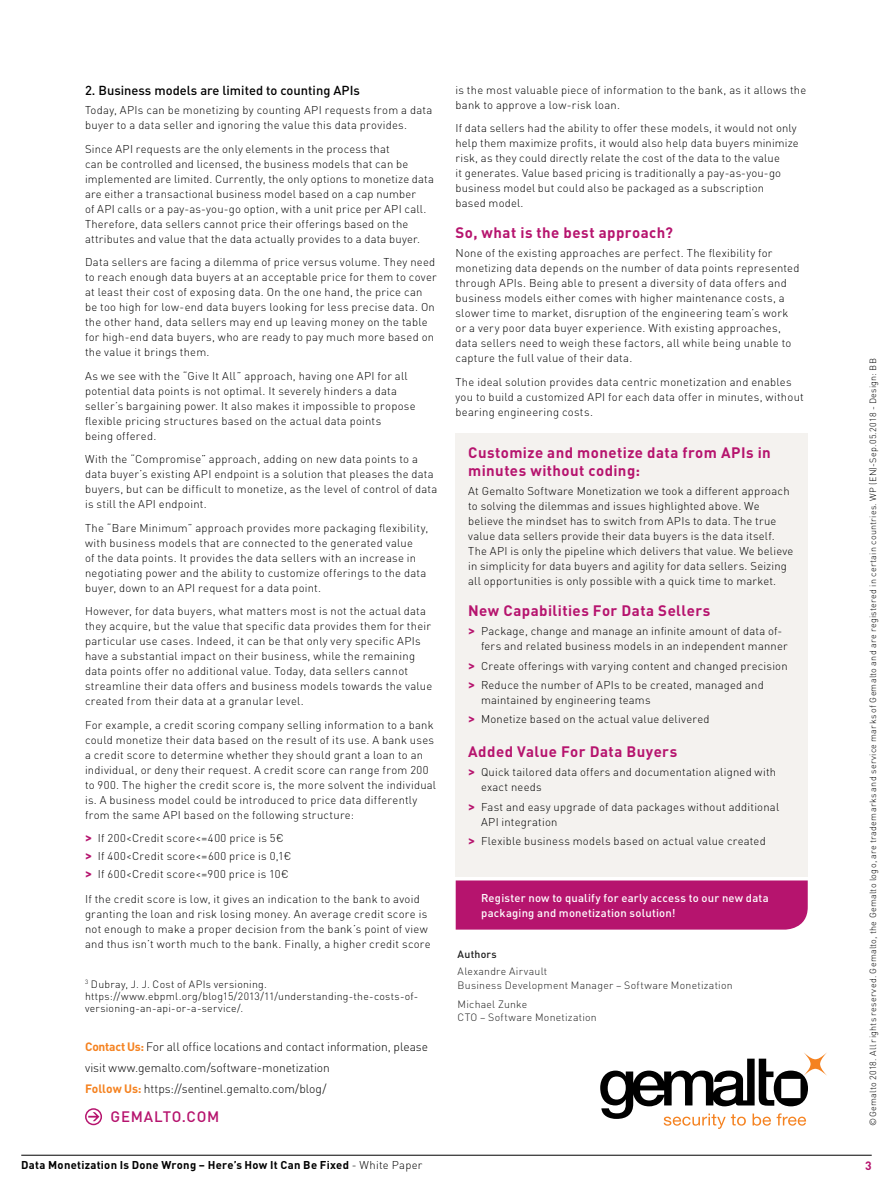
<style>
.page{position:relative;width:893px;height:1191px;background:#fff}
.page>*{position:absolute;margin:0;border:0;box-sizing:border-box;transform-origin:0 0}
.t1{font:700 15px/18px "DIN Pro";letter-spacing:.03em;color:#b6146e}
.t2{font:500 15px "DIN Pro";letter-spacing:.05em;color:#b6146e}
.t3{font:500 12.9px "DIN Pro";color:#000}
.t4{font:300 12px/21px "DIN Pro";letter-spacing:-.005em;color:#000}
.t5{font:700 12px "DIN Pro";color:#b6146e}
.t6{font:300 11.25px/15px "DIN Pro";letter-spacing:.02em;color:#000}
.t7{font:500 11.25px/15px "DIN Pro";letter-spacing:.02em;color:#fff}
.t8{font:700 11.25px "DIN Pro";letter-spacing:.025em;color:#000}
.t9{font:300 10.5px/12px "DIN Pro";letter-spacing:.025em;color:#000}
.t10{font:300 10.5px/13.5px "DIN Pro";letter-spacing:.025em;color:#1c1c1c}
.t11{font:500 10.5px "DIN Pro";letter-spacing:.025em;color:#1c1c1c}
.t12{font:300 9px "DIN Pro";letter-spacing:.025em;color:#000}
.s1{font-weight:700;font-size:12.9px;color:#b6146e}
.s2{font-weight:700;color:#f58220}
.s3{font-weight:300}
</style>
<div class="page">
<hr style="left:21px;top:1155px;width:851px;height:1px;background:#000">
<svg style="left:600px;top:1052px;width:227px;height:77px"></svg>
<svg style="left:85px;top:1108px;width:17px;height:17px"></svg>
<div style="left:455px;top:434px;width:352px;height:443px;background:#f4f2ef"></div>
<div style="left:456px;top:880px;width:352px;height:49px;background:#b6146e"></div>
<p class="t3" style="left:85px;top:81px;width:276px">2. Business models are limited to counting APIs</p>
<p class="t6" style="left:85px;top:102px;width:349px">Today, APIs can be monetizing by counting API requests from a data buyer to a data seller and ignoring the value this data provides.</p>
<p class="t6" style="left:85px;top:141px;width:350px">Since API requests are the only elements in the process that<br>can be controlled and licensed, the business models that can be implemented are limited. Currently, the only options to monetize data are either a transactional business model based on a cap number<br>of API calls or a pay-as-you-go option, with a unit price per API call.<br>Therefore, data sellers cannot price their offerings based on the attributes and value that the data actually provides to a data buyer.</p>
<p class="t6" style="left:85px;top:254px;width:353px">Data sellers are facing a dilemma of price versus volume. They need to reach enough data buyers at an acceptable price for them to cover at least their cost of exposing data. On the one hand, the price can be too high for low-end data buyers looking for less precise data. On the other hand, data sellers may end up leaving money on the table for high-end data buyers, who are ready to pay much more based on the value it brings them.</p>
<p class="t6" style="left:85px;top:368px;width:332px">As we see with the “Give It All” approach, having one API for all potential data points is not optimal. It severely hinders a data seller’s bargaining power. It also makes it impossible to propose flexible pricing structures based on the actual data points<br>being offered.</p>
<p class="t6" style="left:85px;top:451px;width:354px">With the “Compromise” approach, adding on new data points to a data buyer’s existing API endpoint is a solution that pleases the data buyers, but can be difficult to monetize, as the level of control of data is still the API endpoint.</p>
<p class="t6" style="left:85px;top:520px;width:345px">The “Bare Minimum” approach provides more packaging flexibility, with business models that are connected to the generated value<br>of the data points. It provides the data sellers with an increase in negotiating power and the ability to customize offerings to the data buyer, down to an API request for a data point.</p>
<p class="t6" style="left:85px;top:603px;width:349px">However, for data buyers, what matters most is not the actual data they acquire, but the value that specific data provides them for their particular use cases. Indeed, it can be that only very specific APIs have a substantial impact on their business, while the remaining data points offer no additional value. Today, data sellers cannot streamline their data offers and business models towards the value created from their data at a granular level.</p>
<p class="t6" style="left:85px;top:717px;width:353px">For example, a credit scoring company selling information to a bank could monetize their data based on the result of its use. A bank uses a credit score to determine whether they should grant a loan to an individual, or deny their request. A credit score can range from 200 to 900. The higher the credit score is, the more solvent the individual is. A business model could be introduced to price data differently from the same API based on the following structure:</p>
<p class="t6" style="left:85px;top:829px;width:208px;line-height:17.5px"><span class="s1">&gt;</span> If 200&lt;Credit score&lt;=400 price is 5€ <span class="s1">&gt;</span> If 400&lt;Credit score&lt;=600 price is 0,1€ <span class="s1">&gt;</span> If 600&lt;Credit score&lt;=900 price is 10€</p>
<p class="t6" style="left:85px;top:890px;width:347px">If the credit score is low, it gives an indication to the bank to avoid granting the loan and risk losing money. An average credit score is not enough to make a proper decision from the bank’s point of view and thus isn’t worth much to the bank. Finally, a higher credit score</p>
<p class="t9" style="left:85px;top:977px;width:335px"><sup>3</sup> Dubray, J. J. Cost of APIs versioning. https://www.ebpml.org/blog15/2013/11/understanding-the-costs-of&shy;versioning-an-api-or-a-service/.</p>
<p class="t4" style="left:85px;top:1035px;width:345px"><span class="s2">Contact Us:</span> For all office locations and contact information, please visit www.gemalto.com/software-monetization<br><span class="s2">Follow Us:</span> https://sentinel.gemalto.com/blog/</p>
<h1 class="t2" style="left:111px;top:1106px;width:110px">GEMALTO.COM</h1>
<p class="t6" style="left:455px;top:82px;width:352px">is the most valuable piece of information to the bank, as it allows the bank to approve a low-risk loan.</p>
<p class="t6" style="left:455px;top:120px;width:345px">If data sellers had the ability to offer these models, it would not only help them maximize profits, it would also help data buyers minimize risk, as they could directly relate the cost of the data to the value<br>it generates. Value based pricing is traditionally a pay-as-you-go business model but could also be packaged as a subscription<br>based model.</p>
<h1 class="t1" style="left:455px;top:223px;width:219px">So, what is the best approach?</h1>
<p class="t6" style="left:455px;top:245px;width:346px">None of the existing approaches are perfect. The flexibility for monetizing data depends on the number of data points represented through APIs. Being able to present a diversity of data offers and business models either comes with higher maintenance costs, a slower time to market, disruption of the engineering team’s work or a very poor data buyer experience. With existing approaches, data sellers need to weigh these factors, all while being unable to capture the full value of their data.</p>
<p class="t6" style="left:455px;top:374px;width:350px">The ideal solution provides data centric monetization and enables you to build a customized API for each data offer in minutes, without bearing engineering costs.</p>
<h1 class="t1" style="left:468px;top:443px;width:304px">Customize and monetize data from APIs in minutes without coding:</h1>
<p class="t6" style="left:468px;top:483px;width:327px">At Gemalto Software Monetization we took a different approach to solving the dilemmas and issues highlighted above. We believe the mindset has to switch from APIs to data. The true value data sellers provide their data buyers is the data itself.<br>The API is only the pipeline which delivers that value. We believe in simplicity for data buyers and agility for data sellers. Seizing all opportunities is only possible with a quick time to market.</p>
<h1 class="t1" style="left:468px;top:601px;width:244px">New Capabilities For Data Sellers</h1>
<p class="t6" style="left:481px;top:623px;width:308px;text-indent:-13px"><span class="s1">&gt;</span> Package, change and manage an infinite amount of data of&shy;fers and related business models in an independent manner</p>
<p class="t6" style="left:468px;top:655px;width:321px;line-height:19.2px"><span class="s1">&gt;</span> Create offerings with varying content and changed precision <span class="s1">&gt;</span> Reduce the number of APIs to be created, managed and</p>
<p class="t6" style="left:468px;top:690px;width:243px;line-height:19.2px;text-indent:13px">maintained by engineering teams<br><span class="s1">&gt;</span> Monetize based on the actual value delivered</p>
<h1 class="t1" style="left:468px;top:742px;width:210px">Added Value For Data Buyers</h1>
<p class="t6" style="left:481px;top:764px;width:297px;text-indent:-13px"><span class="s1">&gt;</span> Quick tailored data offers and documentation aligned with exact needs</p>
<p class="t6" style="left:481px;top:798px;width:300px;text-indent:-13px"><span class="s1">&gt;</span> Fast and easy upgrade of data packages without additional<br>API integration</p>
<p class="t6" style="left:468px;top:833px;width:299px"><span class="s1">&gt;</span> Flexible business models based on actual value created</p>
<p class="t7" style="left:481px;top:889px;width:289px;text-indent:-13px"><span class="s1">&gt;</span> Register now to qualify for early access to our new data packaging and monetization solution!</p>
<p class="t11" style="left:458px;top:946px;width:41px">Authors</p>
<p class="t10" style="left:458px;top:964px;width:277px">Alexandre Airvault<br>Business Development Manager – Software Monetization</p>
<p class="t10" style="left:458px;top:996px;width:141px">Michael Zunke<br>CTO – Software Monetization</p>
<p class="t12" style="left:867px;top:1125px;width:768px;rotate:-90deg">©Gemalto 2018. All rights reserved. Gemalto, the Gemalto logo, are trademarks and service marks of Gemalto and are registered in certain countries. WP (EN)-Sep.05.2018 - Design: BB</p>
<p class="t8" style="left:21px;top:1157px;width:403px">Data Monetization Is Done Wrong – Here’s How It Can Be Fixed <span class="s3">- White Paper</span></p>
<p class="t5" style="left:865px;top:1157px;width:8px">3</p>
</div>
